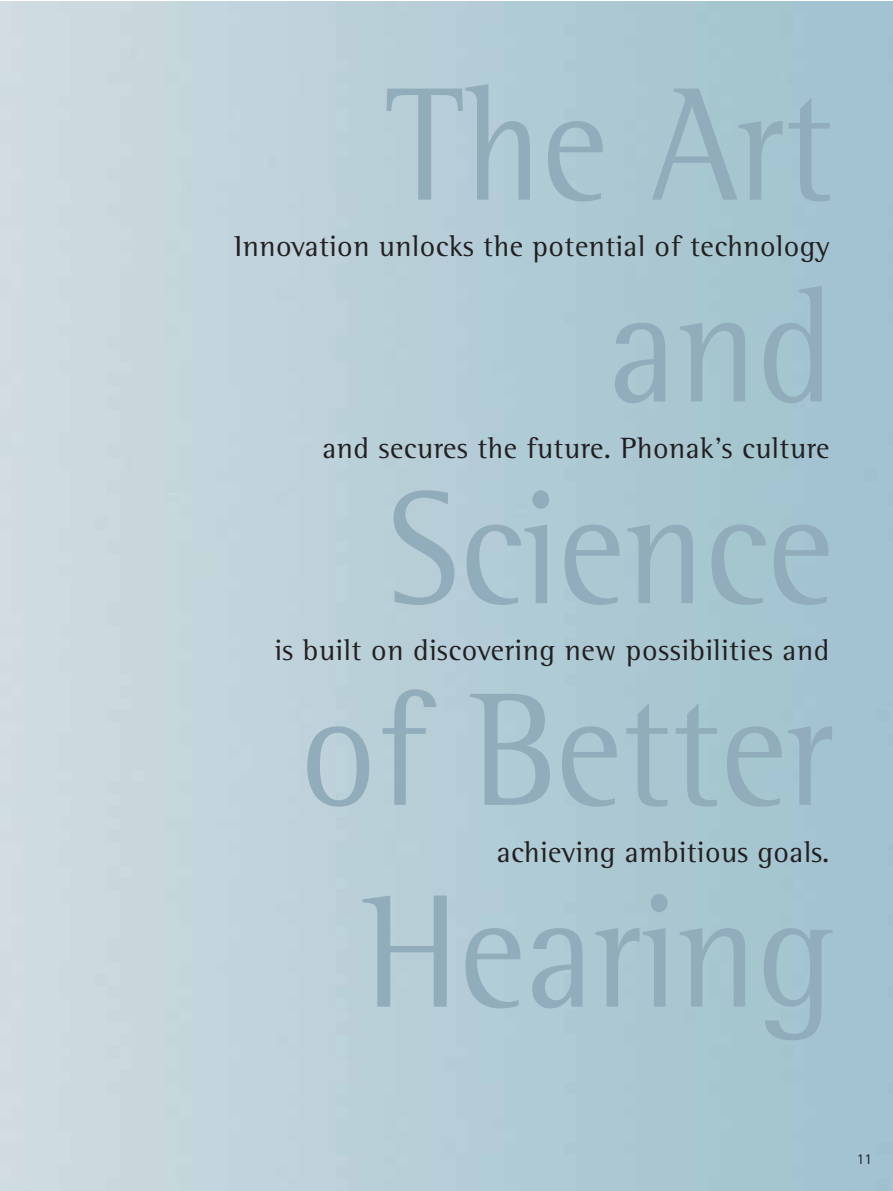
<style>
.page{position:relative;width:893px;height:1191px;background:#fff}
.page>*{position:absolute;margin:0;border:0;box-sizing:border-box;transform-origin:0 0}
.t1{font:165px/201.8px "Rotis Semi Serif";color:#91acbb;text-align:right;scale:.9 1}
.t2{font:30px "Rotis Semi Serif";letter-spacing:.015em;color:#231f20}
.t3{font:15px "Rotis Sans Serif";color:#231f20}
</style>
<div class="page">
<h1 class="t1" style="left:300px;top:59px;width:594px">The Art and<br>Science of Better<br>Hearing</h1>
<p class="t2" style="left:234px;top:235px;width:596px">Innovation unlocks the potential of technology</p>
<p class="t2" style="left:322px;top:437px;width:508px">and secures the future. Phonak’s culture</p>
<p class="t2" style="left:275px;top:639px;width:556px">is built on discovering new possibilities and</p>
<p class="t2" style="left:496px;top:841px;width:334px">achieving ambitious goals.</p>
<p class="t3" style="left:856px;top:1154px;width:17px">11</p>
</div>
